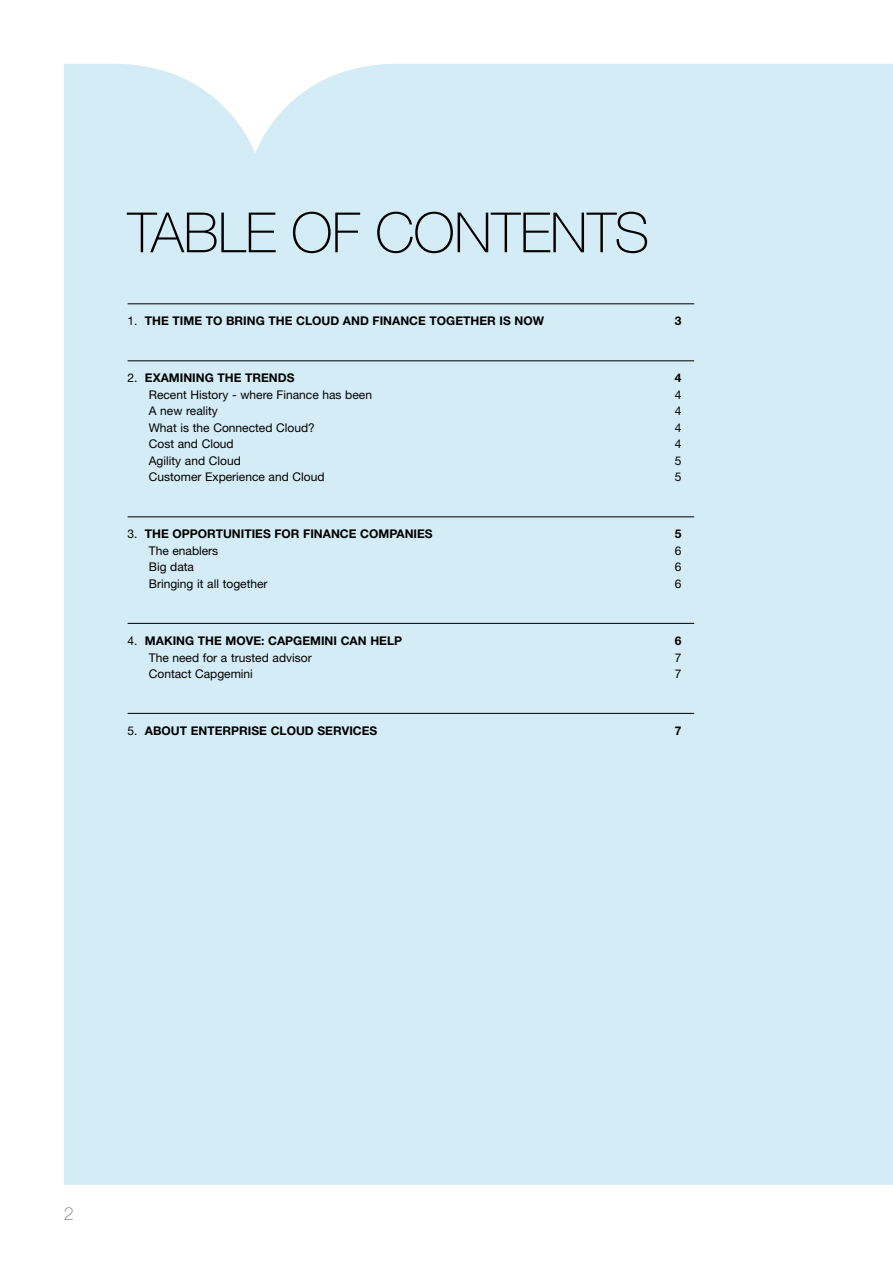
<style>
.page{position:relative;width:893px;height:1263px;background:#fff}
.page>*{position:absolute;margin:0;border:0;box-sizing:border-box;transform-origin:0 0}
.t1{font:100 55.5px "Helvetica Neue LT Std";letter-spacing:-.01em;color:#000}
.t2{font:12px "Helvetica Neue LT Std";color:#000}
.t3{font:700 12px "Helvetica Neue LT Std";color:#000}
.s1{font-weight:400}
</style>
<div class="page">
<div style="left:64px;top:64px;width:829px;height:1121px;background:#d4ecf5"></div>
<hr style="left:128px;top:303px;width:566px;height:1px;background:#000">
<hr style="left:128px;top:360px;width:566px;height:1px;background:#000">
<hr style="left:128px;top:516px;width:566px;height:1px;background:#000">
<hr style="left:128px;top:623px;width:566px;height:1px;background:#000">
<hr style="left:128px;top:713px;width:566px;height:1px;background:#000">
<h1 class="t1" style="left:128px;top:201px;width:523px">TABLE OF CONTENTS</h1>
<p class="t3" style="left:128px;top:314px;width:418px"><span class="s1">1.</span> THE TIME TO BRING THE CLOUD AND FINANCE TOGETHER IS NOW</p>
<p class="t3" style="left:675px;top:314px;width:8px">3</p>
<p class="t3" style="left:128px;top:371px;width:168px"><span class="s1">2.</span> EXAMINING THE TRENDS</p>
<p class="t3" style="left:675px;top:371px;width:8px">4</p>
<p class="t2" style="left:149px;top:387px;width:225px">Recent History - where Finance has been</p>
<p class="t2" style="left:675px;top:387px;width:8px">4</p>
<p class="t2" style="left:149px;top:404px;width:71px">A new reality</p>
<p class="t2" style="left:675px;top:404px;width:8px">4</p>
<p class="t2" style="left:149px;top:420px;width:168px">What is the Connected Cloud?</p>
<p class="t2" style="left:675px;top:420px;width:8px">4</p>
<p class="t2" style="left:149px;top:437px;width:86px">Cost and Cloud</p>
<p class="t2" style="left:675px;top:437px;width:8px">4</p>
<p class="t2" style="left:149px;top:453px;width:94px">Agility and Cloud</p>
<p class="t2" style="left:675px;top:453px;width:8px">5</p>
<p class="t2" style="left:149px;top:470px;width:177px">Customer Experience and Cloud</p>
<p class="t2" style="left:675px;top:470px;width:8px">5</p>
<p class="t3" style="left:128px;top:527px;width:307px"><span class="s1">3.</span> THE OPPORTUNITIES FOR FINANCE COMPANIES</p>
<p class="t3" style="left:675px;top:527px;width:8px">5</p>
<p class="t2" style="left:149px;top:543px;width:71px">The enablers</p>
<p class="t2" style="left:675px;top:543px;width:8px">6</p>
<p class="t2" style="left:149px;top:560px;width:47px">Big data</p>
<p class="t2" style="left:675px;top:560px;width:8px">6</p>
<p class="t2" style="left:149px;top:576px;width:120px">Bringing it all together</p>
<p class="t2" style="left:675px;top:576px;width:8px">6</p>
<p class="t3" style="left:128px;top:633px;width:276px"><span class="s1">4.</span> MAKING THE MOVE: CAPGEMINI CAN HELP</p>
<p class="t3" style="left:675px;top:633px;width:8px">6</p>
<p class="t2" style="left:149px;top:650px;width:164px">The need for a trusted advisor</p>
<p class="t2" style="left:675px;top:650px;width:8px">7</p>
<p class="t2" style="left:149px;top:666px;width:106px">Contact Capgemini</p>
<p class="t2" style="left:675px;top:666px;width:8px">7</p>
<p class="t3" style="left:128px;top:723px;width:251px"><span class="s1">5.</span> ABOUT ENTERPRISE CLOUD SERVICES</p>
<p class="t3" style="left:675px;top:723px;width:8px">7</p>
</div>
